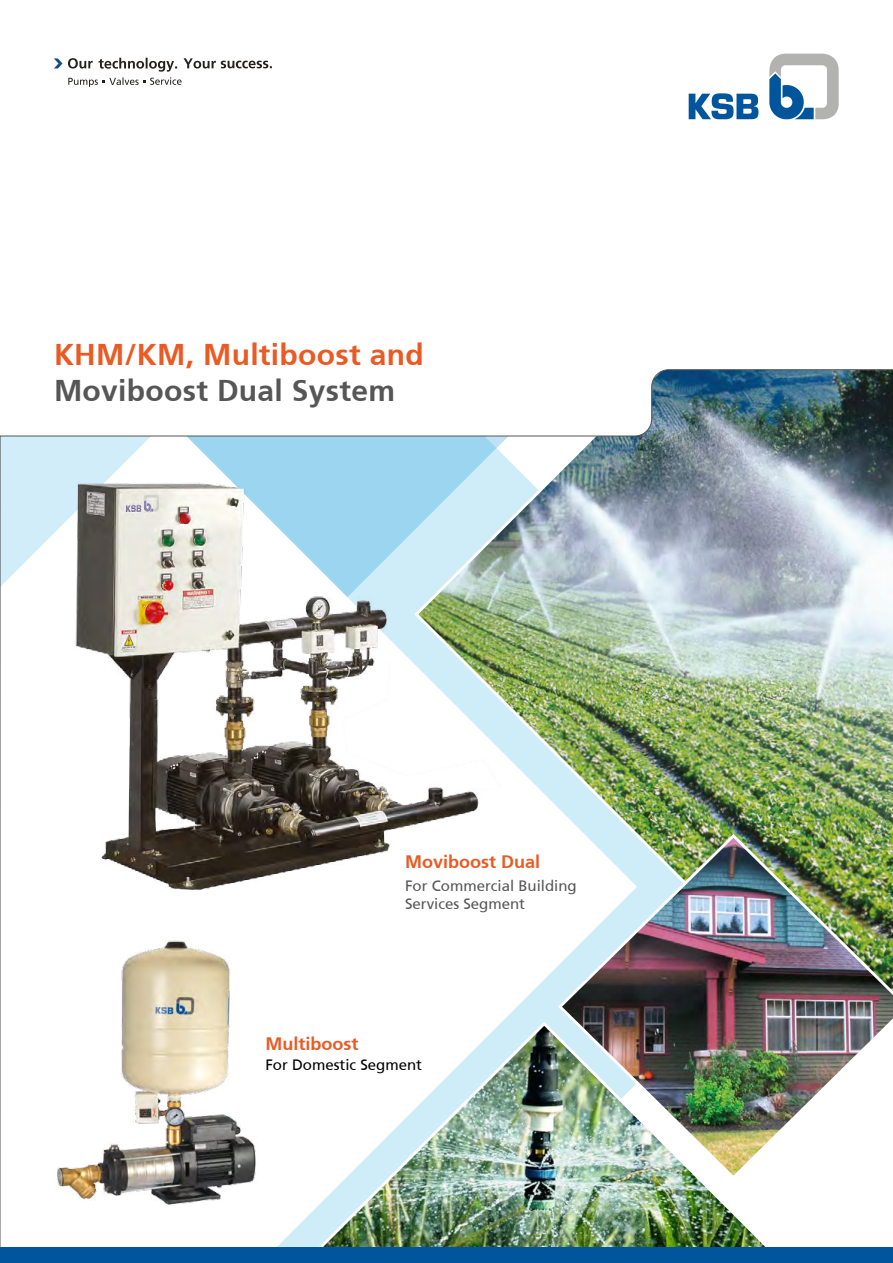
<style>
.page{position:relative;width:893px;height:1263px;background:#fff}
.page>*{position:absolute;margin:0;border:0;box-sizing:border-box;transform-origin:0 0}
.t1{font:700 30px "Frutiger";letter-spacing:.01em;color:#ea5b24}
.t2{font:700 30px "Frutiger";letter-spacing:.01em;color:#575656}
.t3{font:700 18px "Frutiger";color:#ea5b24}
.t4{font:15px/18px "Frutiger Roman";color:#575656}
.t5{font:15px "Frutiger Roman";color:#000}
</style>
<div class="page">
<img style="left:0;top:369px;width:893px;height:878px">
<svg style="left:68px;top:58px;width:204px;height:29px"></svg>
<svg style="left:54px;top:58px;width:8px;height:10px"></svg>
<svg style="left:769px;top:54px;width:70px;height:65px"></svg>
<svg style="left:689px;top:93px;width:69px;height:26px"></svg>
<div style="left:0;top:1247px;width:893px;height:16px;background:#00559d"></div>
<img style="left:33px;top:464px;width:468px;height:461px">
<img style="left:55px;top:937px;width:203px;height:269px">
<h1 class="t1" style="left:54px;top:337px;width:371px">KHM/KM, Multiboost and</h1>
<h1 class="t2" style="left:54px;top:373px;width:343px">Moviboost Dual System</h1>
<p class="t3" style="left:405px;top:851px;width:136px">Moviboost Dual</p>
<p class="t4" style="left:405px;top:877px;width:173px">For Commercial Building<br>Services Segment</p>
<p class="t3" style="left:265px;top:1033px;width:94px">Multiboost</p>
<p class="t5" style="left:265px;top:1056px;width:158px">For Domestic Segment</p>
</div>
